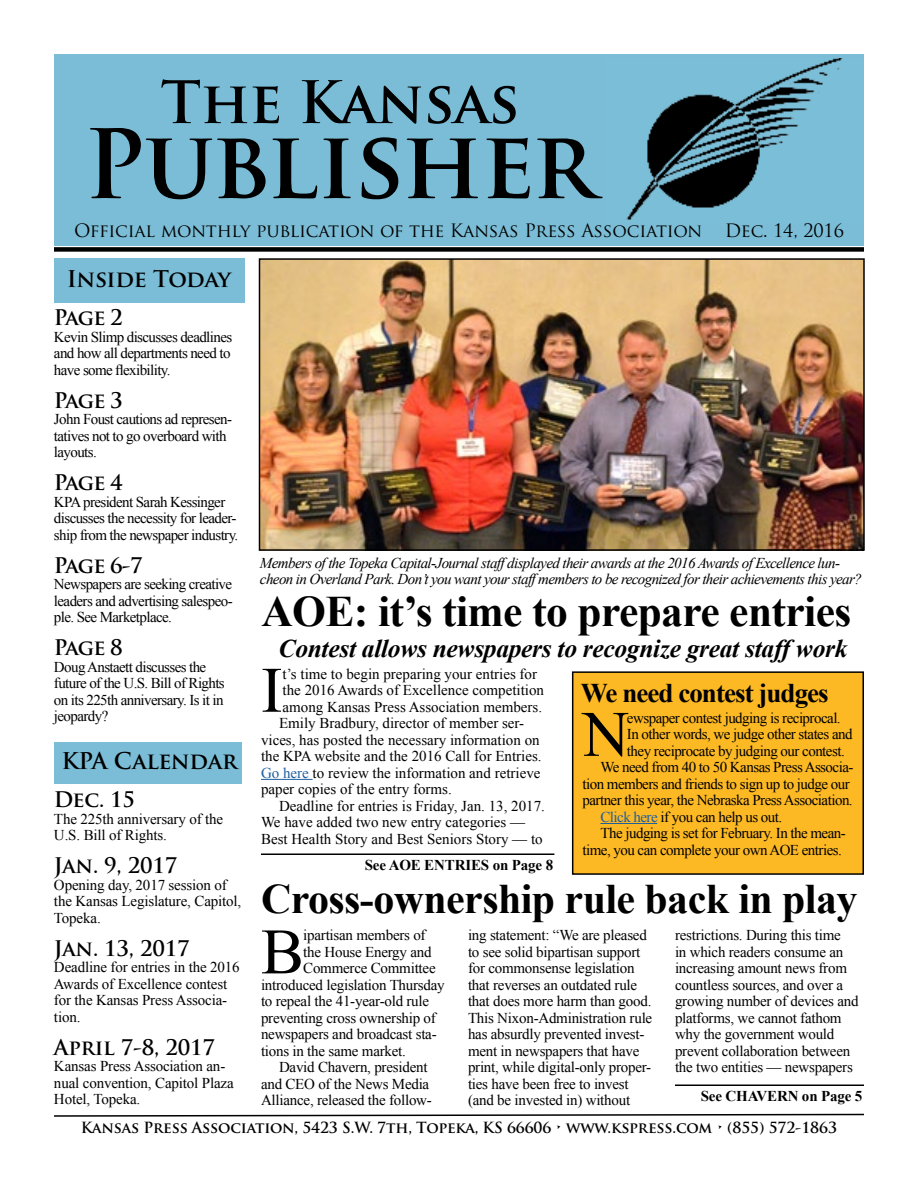
<style>
.page{position:relative;width:918px;height:1188px;background:#fff}
.page>*{position:absolute;margin:0;border:0;box-sizing:border-box;transform-origin:0 0}
.t1{font:700 93px "Trajan Pro";letter-spacing:-.02em;color:#000}
.t2{font:64.8px "Times New Roman";color:#000}
.t3{font:700 57px "Trajan Pro";letter-spacing:-.01em;color:#000}
.t4{font:700 43.5px "Times New Roman";letter-spacing:-.015em;color:#000}
.t5{font:700 42px "Times New Roman";letter-spacing:-.015em;color:#000}
.t6{font:700 27px "Times New Roman";letter-spacing:-.035em;color:#000}
.t7{font:italic 700 25.5px "Times New Roman";letter-spacing:-.01em;color:#000}
.t8{font:700 22.5px "Trajan Pro";letter-spacing:-.01em;color:#000}
.t9{font:700 21px "Trajan Pro";letter-spacing:-.01em;color:#000}
.t10{font:18px "Trajan Pro";letter-spacing:-.01em;color:#000}
.t11{font:15px/16.5px "Times New Roman";letter-spacing:-.015em;color:#000}
.t12{font:15px "Times New Roman";letter-spacing:-.035em;color:#000}
.t13{font:15px/16.5px "Times New Roman";letter-spacing:-.04em;color:#000}
.t14{font:italic 15px/16.5px "Times New Roman";letter-spacing:-.04em;color:#000}
.t15{font:700 15px "Trajan Pro";letter-spacing:-.01em;color:#000}
.t16{font:700 15px "Times New Roman";letter-spacing:-.01em;color:#000}
.s1{color:#215e9e}
</style>
<div class="page">
<div style="left:54px;top:258px;width:190px;height:45px;background:#7bbdd6"></div>
<div style="left:54px;top:54px;width:810px;height:192px;background:#7bbdd6"></div>
<div style="left:54px;top:247px;width:810px;height:5px;background:#000"></div>
<img style="left:626px;top:58px;width:217px;height:162px">
<svg style="left:54px;top:1113px;width:810px;height:4px"></svg>
<div style="left:54px;top:742px;width:187px;height:42px;background:#7bbdd6"></div>
<hr style="left:261px;top:779px;width:52px;height:1px;background:#215e9e">
<img style="left:262px;top:261px;width:600px;height:287px">
<div style="left:259px;top:258px;width:606px;height:293px;border:2px solid #000"></div>
<hr style="left:675px;top:1084px;width:189px;height:2px;background:#000">
<hr style="left:261px;top:854px;width:293px;height:1px;background:#000">
<div style="left:573px;top:672px;width:290px;height:202px;background:#fdb924"></div>
<hr style="left:600px;top:823px;width:57px;height:1px;background:#215e9e">
<div style="left:572px;top:671px;width:292px;height:204px;border:2px solid #000"></div>
<h3 class="t3" style="left:161px;top:67px;width:360px">The Kansas</h3>
<h1 class="t1" style="left:84px;top:106px;width:513px">Publisher</h1>
<p class="t10" style="left:74px;top:219px;width:630px">Official monthly publication of the Kansas Press Association</p>
<p class="t10" style="left:725px;top:219px;width:121px">Dec. 14, 2016</p>
<h3 class="t8" style="left:67px;top:265px;width:166px">Inside Today</h3>
<h3 class="t9" style="left:54px;top:304px;width:70px">Page 2</h3>
<p class="t11" style="left:54px;top:328px;width:180px;text-align:justify">Kevin Slimp discusses deadlines and how all departments need to have some flexibility.</p>
<h3 class="t9" style="left:54px;top:387px;width:70px">Page 3</h3>
<p class="t13" style="left:54px;top:411px;width:180px">John Foust cautions ad represen&shy;tatives not to go overboard with layouts.</p>
<h3 class="t9" style="left:54px;top:469px;width:70px">Page 4</h3>
<p class="t13" style="left:54px;top:493px;width:186px">KPA president Sarah Kessinger discusses the necessity for leader&shy;ship from the newspaper industry.</p>
<h3 class="t9" style="left:54px;top:552px;width:90px">Page 6-7</h3>
<p class="t11" style="left:54px;top:576px;width:180px;text-align:justify">Newspapers are seeking creative leaders and advertising salespeo&shy;ple. See Marketplace.</p>
<h3 class="t9" style="left:54px;top:634px;width:70px">Page 8</h3>
<p class="t13" style="left:54px;top:658px;width:172px">Doug Anstaett discusses the future of the U.S. Bill of Rights on its 225th anniversary. Is it in jeopardy?</p>
<h2 class="t2" style="left:261px;top:647px;width:23px">I</h2>
<p class="t11" style="left:283px;top:665px;width:256px">t’s time to begin preparing your entries for</p>
<p class="t14" style="left:260px;top:554px;width:603px">Members of the Topeka Capital-Journal staff displayed their awards at the 2016 Awards of Excellence lun&shy;cheon in Overland Park. Don’t you want your staff members to be recognized for their achievements this year?</p>
<h3 class="t4" style="left:261px;top:582px;width:591px">AOE: it’s time to prepare entries</h3>
<h3 class="t7" style="left:279px;top:631px;width:570px">Contest allows newspapers to recognize great staff work</h3>
<h3 class="t6" style="left:581px;top:674px;width:249px">We need contest judges</h3>
<p class="t11" style="left:283px;top:682px;width:263px">the 2016 Awards of Excellence competition</p>
<p class="t11" style="left:283px;top:698px;width:261px">among Kansas Press Association members.</p>
<p class="t11" style="left:279px;top:715px;width:247px">Emily Bradbury, director of member ser-</p>
<p class="t11" style="left:261px;top:731px;width:280px">vices, has posted the necessary information on</p>
<p class="t11" style="left:261px;top:748px;width:282px">the KPA website and the 2016 Call for Entries.</p>
<p class="t11" style="left:261px;top:764px;width:281px"><span class="s1">Go here</span> to review the information and retrieve</p>
<p class="t11" style="left:261px;top:781px;width:192px">paper copies of the entry forms.</p>
<p class="t11" style="left:279px;top:797px;width:268px">Deadline for entries is Friday, Jan. 13, 2017.</p>
<p class="t11" style="left:261px;top:814px;width:266px">We have added two new entry categories —</p>
<p class="t11" style="left:261px;top:830px;width:283px">Best Health Story and Best Seniors Story — to</p>
<h2 class="t2" style="left:582px;top:691px;width:48px">N</h2>
<p class="t12" style="left:627px;top:708px;width:215px">ewspaper contest judging is reciprocal.</p>
<p class="t12" style="left:627px;top:724px;width:227px">In other words, we judge other states and</p>
<p class="t12" style="left:627px;top:741px;width:219px">they reciprocate by judging our contest.</p>
<p class="t12" style="left:600px;top:757px;width:255px">We need from 40 to 50 Kansas Press Associa-</p>
<p class="t12" style="left:582px;top:774px;width:269px">tion members and friends to sign up to judge our</p>
<p class="t12" style="left:582px;top:790px;width:272px">partner this year, the Nebraska Press Association.</p>
<p class="t12" style="left:600px;top:807px;width:183px"><span class="s1">Click here</span> if you can help us out.</p>
<p class="t12" style="left:600px;top:823px;width:247px">The judging is set for February. In the mean-</p>
<p class="t12" style="left:582px;top:840px;width:261px">time, you can complete your own AOE entries.</p>
<h3 class="t8" style="left:61px;top:747px;width:178px">KPA Calendar</h3>
<h3 class="t9" style="left:54px;top:786px;width:83px">Dec. 15</h3>
<p class="t11" style="left:54px;top:810px;width:171px">The 225th anniversary of the<br>U.S. Bill of Rights.</p>
<h3 class="t9" style="left:54px;top:852px;width:125px">Jan. 9, 2017</h3>
<p class="t11" style="left:54px;top:876px;width:189px">Opening day, 2017 session of the Kansas Legislature, Capitol,<br>Topeka.</p>
<h3 class="t9" style="left:54px;top:935px;width:137px">Jan. 13, 2017</h3>
<p class="t11" style="left:54px;top:959px;width:187px">Deadline for entries in the 2016<br>Awards of Excellence contest for the Kansas Press Associa&shy;tion.</p>
<h3 class="t9" style="left:54px;top:1034px;width:163px">April 7-8, 2017</h3>
<p class="t11" style="left:54px;top:1058px;width:181px">Kansas Press Association an&shy;nual convention, Capitol Plaza<br>Hotel, Topeka.</p>
<p class="t16" style="left:365px;top:855px;width:190px">See AOE ENTRIES on Page 8</p>
<h3 class="t5" style="left:261px;top:870px;width:598px">Cross-ownership rule back in play</h3>
<h2 class="t2" style="left:261px;top:908px;width:45px">B</h2>
<p class="t11" style="left:303px;top:927px;width:124px">ipartisan members of</p>
<p class="t11" style="left:468px;top:927px;width:186px">ing statement: “We are pleased to see solid bipartisan support for commonsense legislation that reverses an outdated rule that does more harm than good.<br>This Nixon-Administration rule has absurdly prevented invest&shy;ment in newspapers that have print, while digital-only proper&shy;ties have been free to invest (and be invested in) without</p>
<p class="t11" style="left:675px;top:927px;width:185px">restrictions. During this time<br>in which readers consume an increasing amount news from countless sources, and over a growing number of devices and platforms, we cannot fathom why the government would prevent collaboration between the two entities — newspapers</p>
<p class="t11" style="left:303px;top:943px;width:130px">the House Energy and</p>
<p class="t11" style="left:303px;top:960px;width:134px">Commerce Committee</p>
<p class="t11" style="left:261px;top:976px;width:185px">introduced legislation Thursday</p>
<p class="t11" style="left:261px;top:993px;width:170px">to repeal the 41-year-old rule</p>
<p class="t11" style="left:261px;top:1009px;width:176px">preventing cross ownership of</p>
<p class="t11" style="left:261px;top:1026px;width:177px">newspapers and broadcast sta-</p>
<p class="t11" style="left:261px;top:1042px;width:147px">tions in the same market.</p>
<p class="t11" style="left:279px;top:1059px;width:150px">David Chavern, president</p>
<p class="t11" style="left:261px;top:1075px;width:170px">and CEO of the News Media</p>
<p class="t11" style="left:261px;top:1092px;width:172px">Alliance, released the follow-</p>
<p class="t16" style="left:701px;top:1086px;width:163px">See CHAVERN on Page 5</p>
<p class="t15" style="left:81px;top:1118px;width:758px">Kansas Press Association, 5423 S.W. 7th, Topeka, KS 66606 • www.kspress.com • (855) 572-1863</p>
</div>
